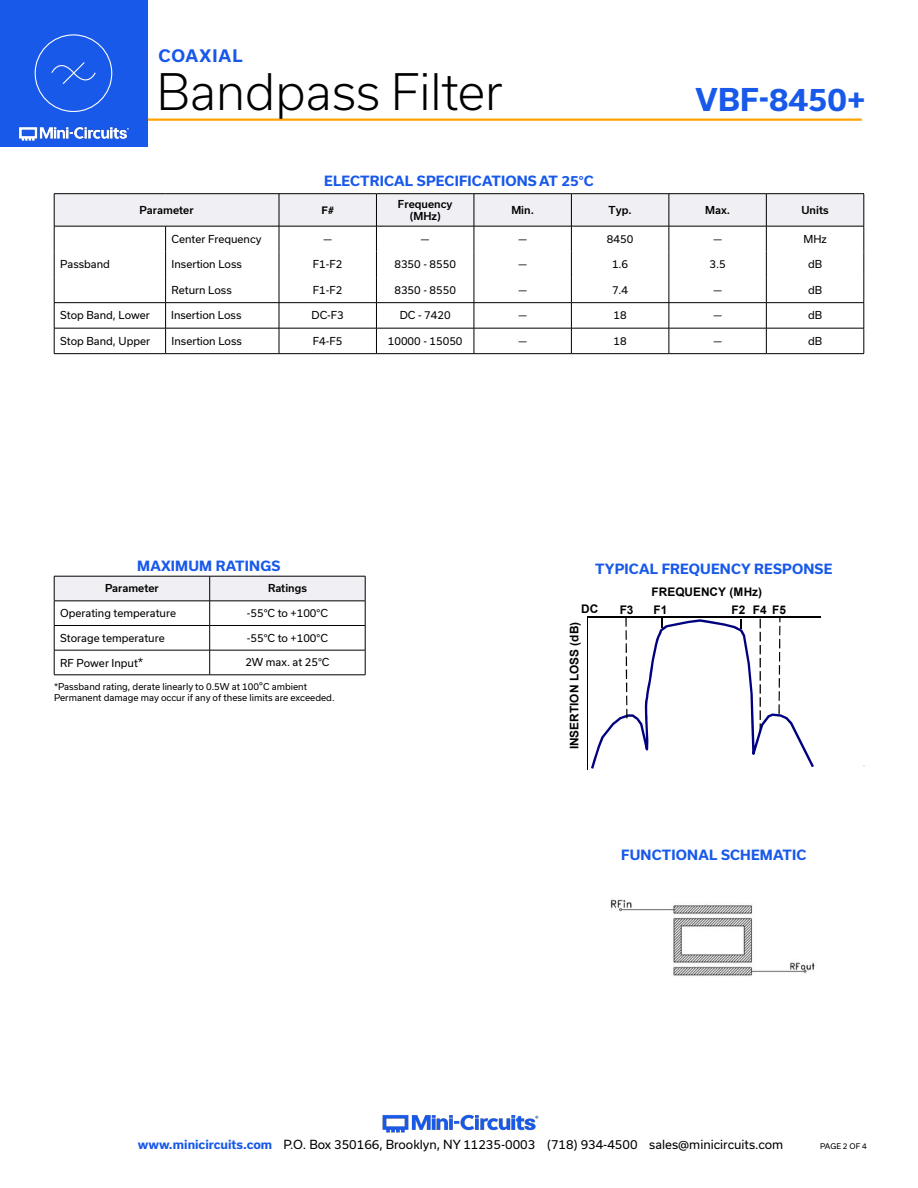
<style>
.page{position:relative;width:918px;height:1188px;background:#fff}
.page>*{position:absolute;margin:0;border:0;box-sizing:border-box;transform-origin:0 0}
.t1{font:300 48px "Usual";color:#000}
.t2{font:700 30px "Usual";color:#1859ea}
.t3{font:700 16.5px "Usual";letter-spacing:.065em;color:#1859ea}
.Blue_Headers{font:700 13.5px "Usual";letter-spacing:.015em;color:#1859ea}
.t4{font:12px "Usual";color:#000}
.t5{font:700 11.85px "Arial";color:#000}
.Table_Body_Center{font:10.5px "Usual";color:#000}
.Table_Body_Left_Just{font:10.5px "Usual";color:#000}
.Table_Header_Center{font:500 10.5px/12.6px "Usual";color:#000;text-align:center}
.t6{font:700 10.5px "Helvetica";color:#000}
.Notes{font:9px "Usual";color:#000}
.t7{font:7.5px "Usual";color:#000}
.s1{font-size:12px}
.s2{font-size:10.5px}
.s3{font-weight:700;color:#1859ea}
</style>
<div class="page">
<hr style="left:129px;top:118px;width:733px;height:3px;background:#ffa300">
<div style="left:0;top:0;width:147px;height:147px;background:#1859ea"></div>
<img style="left:19px;top:126px;width:110px;height:15px">
<div style="left:35px;top:34px;width:77px;height:78px;border:1px solid #fff;border-radius:50%"></div>
<svg style="left:51px;top:62px;width:45px;height:22px"></svg>
<img style="left:382px;top:1114px;width:157px;height:19px">
<hr style="left:54px;top:193px;width:112px;height:1px;background:#000">
<hr style="left:166px;top:193px;width:113px;height:1px;background:#000">
<hr style="left:279px;top:193px;width:97px;height:1px;background:#000">
<hr style="left:376px;top:193px;width:98px;height:1px;background:#000">
<hr style="left:474px;top:193px;width:97px;height:1px;background:#000">
<hr style="left:571px;top:193px;width:98px;height:1px;background:#000">
<hr style="left:669px;top:193px;width:97px;height:1px;background:#000">
<hr style="left:766px;top:193px;width:98px;height:1px;background:#000">
<hr style="left:54px;top:353px;width:112px;height:1px;background:#000">
<hr style="left:166px;top:353px;width:113px;height:1px;background:#000">
<hr style="left:279px;top:353px;width:97px;height:1px;background:#000">
<hr style="left:376px;top:353px;width:98px;height:1px;background:#000">
<hr style="left:474px;top:353px;width:97px;height:1px;background:#000">
<hr style="left:571px;top:353px;width:98px;height:1px;background:#000">
<hr style="left:669px;top:353px;width:97px;height:1px;background:#000">
<hr style="left:766px;top:353px;width:98px;height:1px;background:#000">
<svg style="left:54px;top:194px;width:811px;height:159px"></svg>
<hr style="left:54px;top:675px;width:156px;height:1px;background:#000">
<hr style="left:210px;top:675px;width:155px;height:1px;background:#000">
<svg style="left:54px;top:576px;width:312px;height:99px"></svg>
<hr style="left:54px;top:601px;width:156px;height:1px;background:#000">
<hr style="left:210px;top:601px;width:155px;height:1px;background:#000">
<hr style="left:587px;top:617px;width:234px;height:1px;background:#000">
<hr style="left:587px;top:618px;width:1px;height:151px;background:#000">
<svg style="left:591px;top:616px;width:223px;height:153px"></svg>
<img style="left:610px;top:899px;width:205px;height:77px">
<h3 class="t3" style="left:158px;top:46px;width:86px">COAXIAL</h3>
<h1 class="t1" style="left:157px;top:64px;width:348px">Bandpass Filter</h1>
<p class="Blue_Headers" style="left:324px;top:173px;width:271px">ELECTRICAL SPECIFICATIONS AT 25°C</p>
<h2 class="t2" style="left:695px;top:83px;width:172px">VBF-8450+</h2>
<p class="Table_Body_Left_Just" style="left:60px;top:258px;width:51px">Passband</p>
<p class="Table_Header_Center" style="left:139px;top:204px;width:56px">Parameter</p>
<p class="t6" style="left:322px;top:203px;width:14px">F#</p>
<p class="Table_Header_Center" style="left:398px;top:197px;width:56px">Frequency (MHz)</p>
<p class="Table_Header_Center" style="left:511px;top:204px;width:24px">Min.</p>
<p class="Table_Header_Center" style="left:609px;top:204px;width:25px">Typ.</p>
<p class="Table_Header_Center" style="left:705px;top:204px;width:26px">Max.</p>
<p class="Table_Header_Center" style="left:801px;top:204px;width:29px">Units</p>
<p class="Table_Body_Center" style="left:172px;top:233px;width:91px">Center Frequency</p>
<p class="Table_Body_Center" style="left:323px;top:233px;width:10px">—</p>
<p class="Table_Body_Center" style="left:421px;top:233px;width:10px">—</p>
<p class="Table_Body_Center" style="left:518px;top:233px;width:10px">—</p>
<p class="Table_Body_Center" style="left:607px;top:233px;width:28px">8450</p>
<p class="Table_Body_Center" style="left:713px;top:233px;width:10px">—</p>
<p class="Table_Body_Center" style="left:803px;top:233px;width:25px">MHz</p>
<p class="Table_Body_Center" style="left:172px;top:258px;width:72px">Insertion Loss</p>
<p class="Table_Body_Center" style="left:313px;top:258px;width:31px">F1-F2</p>
<p class="Table_Body_Center" style="left:394px;top:258px;width:63px">8350 - 8550</p>
<p class="Table_Body_Center" style="left:518px;top:258px;width:10px">—</p>
<p class="Table_Body_Center" style="left:612px;top:258px;width:18px">1.6</p>
<p class="Table_Body_Center" style="left:710px;top:258px;width:18px">3.5</p>
<p class="Table_Body_Center" style="left:808px;top:258px;width:16px">dB</p>
<p class="Table_Body_Center" style="left:172px;top:284px;width:62px">Return Loss</p>
<p class="Table_Body_Center" style="left:313px;top:284px;width:31px">F1-F2</p>
<p class="Table_Body_Center" style="left:394px;top:284px;width:63px">8350 - 8550</p>
<p class="Table_Body_Center" style="left:518px;top:284px;width:10px">—</p>
<p class="Table_Body_Center" style="left:612px;top:284px;width:18px">7.4</p>
<p class="Table_Body_Center" style="left:713px;top:284px;width:10px">—</p>
<p class="Table_Body_Center" style="left:808px;top:284px;width:16px">dB</p>
<p class="Table_Body_Left_Just" style="left:60px;top:309px;width:91px">Stop Band, Lower</p>
<p class="Table_Body_Center" style="left:171px;top:309px;width:72px">Insertion Loss</p>
<p class="Table_Body_Center" style="left:312px;top:309px;width:34px">DC-F3</p>
<p class="Table_Body_Center" style="left:400px;top:309px;width:52px">DC - 7420</p>
<p class="Table_Body_Center" style="left:518px;top:309px;width:10px">—</p>
<p class="Table_Body_Center" style="left:614px;top:309px;width:15px">18</p>
<p class="Table_Body_Center" style="left:713px;top:309px;width:10px">—</p>
<p class="Table_Body_Center" style="left:808px;top:309px;width:16px">dB</p>
<p class="Table_Body_Left_Just" style="left:60px;top:335px;width:91px">Stop Band, Upper</p>
<p class="Table_Body_Center" style="left:172px;top:335px;width:72px">Insertion Loss</p>
<p class="Table_Body_Center" style="left:313px;top:335px;width:31px">F4-F5</p>
<p class="Table_Body_Center" style="left:388px;top:335px;width:76px">10000 - 15050</p>
<p class="Table_Body_Center" style="left:518px;top:335px;width:10px">—</p>
<p class="Table_Body_Center" style="left:614px;top:335px;width:15px">18</p>
<p class="Table_Body_Center" style="left:713px;top:335px;width:10px">—</p>
<p class="Table_Body_Center" style="left:808px;top:335px;width:16px">dB</p>
<p class="Blue_Headers" style="left:137px;top:559px;width:145px">MAXIMUM RATINGS</p>
<p class="Blue_Headers" style="left:595px;top:562px;width:239px">TYPICAL FREQUENCY RESPONSE</p>
<p class="Table_Header_Center" style="left:105px;top:582px;width:55px">Parameter</p>
<p class="Table_Header_Center" style="left:268px;top:582px;width:40px">Ratings</p>
<p class="Table_Body_Left_Just" style="left:60px;top:607px;width:117px">Operating temperature</p>
<p class="Table_Body_Center" style="left:247px;top:607px;width:83px">-55°C to +100°C</p>
<p class="Table_Body_Left_Just" style="left:60px;top:632px;width:106px">Storage temperature</p>
<p class="Table_Body_Center" style="left:247px;top:632px;width:83px">-55°C to +100°C</p>
<p class="Table_Body_Left_Just" style="left:60px;top:657px;width:85px">RF Power Input<span class="s1">*</span></p>
<p class="Table_Body_Center" style="left:245px;top:656px;width:86px">2W max. at 25°C</p>
<p class="Notes" style="left:54px;top:682px;width:255px">*Passband rating, derate linearly to 0.5W at 100<span class="s2">°</span>C ambient</p>
<p class="Notes" style="left:54px;top:692px;width:282px">Permanent damage may occur if any of these limits are exceeded.</p>
<p class="t5" style="left:652px;top:583px;width:112px">FREQUENCY (MHz)</p>
<p class="t5" style="left:581px;top:601px;width:19px">DC</p>
<p class="t5" style="left:620px;top:602px;width:15px">F3</p>
<p class="t5" style="left:753px;top:602px;width:35px">F4 F5</p>
<p class="t5" style="left:654px;top:602px;width:15px">F1</p>
<p class="t5" style="left:732px;top:601px;width:15px">F2</p>
<p class="t5" style="left:566px;top:749px;width:129px;rotate:-90deg">INSERTION LOSS (dB)</p>
<p class="Blue_Headers" style="left:621px;top:847px;width:187px">FUNCTIONAL SCHEMATIC</p>
<p class="t4" style="left:138px;top:1137px;width:647px"><span class="s3">www.minicircuits.com</span> P.O. Box 350166, Brooklyn, NY 11235-0003 (718) 934-4500 sales@minicircuits.com</p>
<p class="t7" style="left:820px;top:1142px;width:48px">PAGE 2 OF 4</p>
</div>
